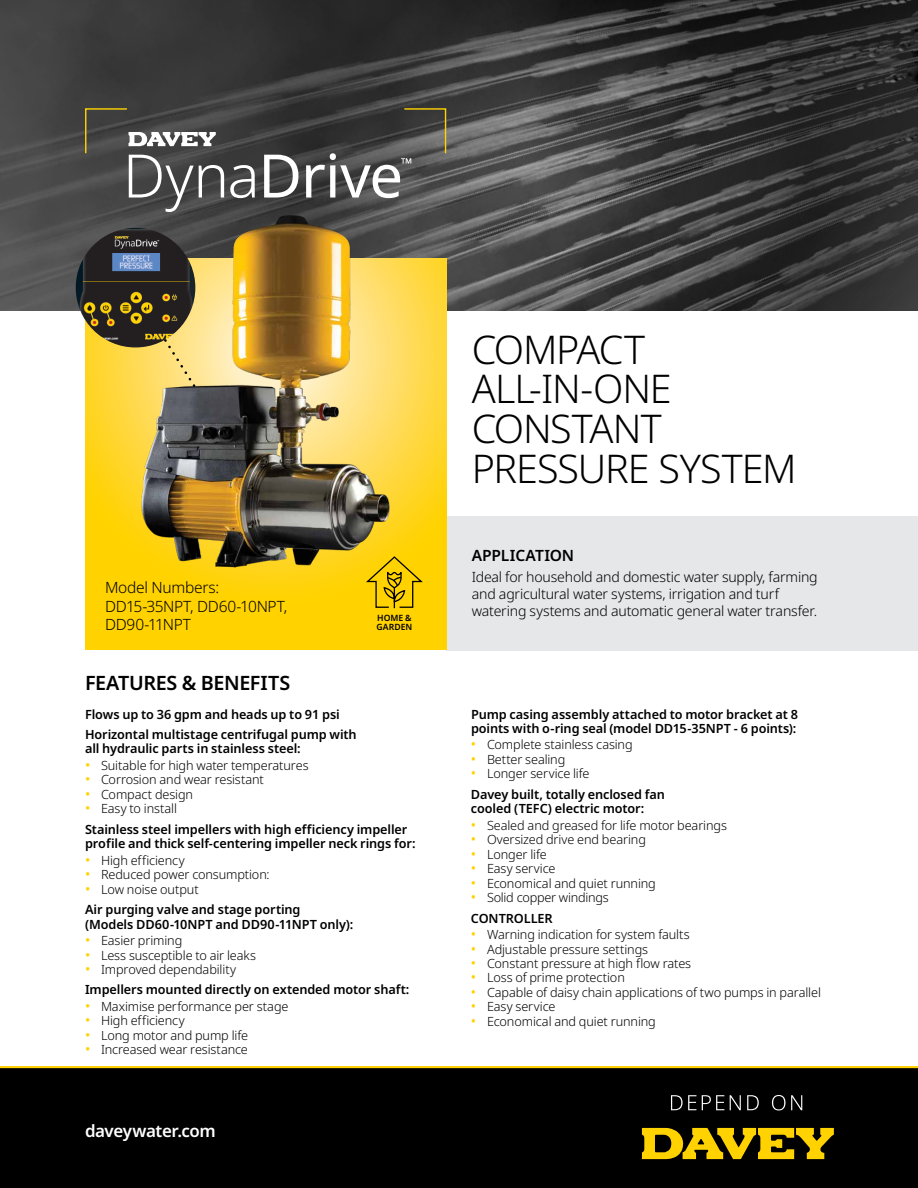
<style>
.page{position:relative;width:918px;height:1188px;background:#fff}
.page>*{position:absolute;margin:0;border:0;box-sizing:border-box;transform-origin:0 0}
.t1{font:300 39.45px/39.5px "Noto Sans";letter-spacing:-.03em;color:#000}
.t2{font:600 19.8px "Noto Sans";letter-spacing:-.02em;color:#000}
.t3{font:600 16.95px "Noto Sans";letter-spacing:-.025em;color:#fff}
.t4{font:300 15.45px/18.6px "Noto Sans";letter-spacing:-.02em;color:#000}
.t5{font:600 15.45px "Noto Sans";letter-spacing:-.01em;color:#000}
.t6{font:300 14.1px/17px "Noto Sans";letter-spacing:-.015em;color:#000}
.t7{font:300 12.75px/20.4px "Noto Sans";letter-spacing:-.01em;color:#000}
.t8{font:600 12.75px/20.4px "Noto Sans";letter-spacing:-.01em;color:#000}
.t9{font:600 8.7px/8.7px "Noto Sans";color:#000}
.s1{font-weight:400;font-size:14.1px;color:#ffd200}
.s2{font-weight:300}
.s3{font-weight:600}
</style>
<div class="page">
<div style="left:0;top:1068px;width:918px;height:120px;background:#000"></div>
<hr style="left:0;top:1066px;width:918px;height:2px;background:#ffd200">
<div style="left:446px;top:516px;width:472px;height:134px;background:#e6e7e8"></div>
<svg style="left:0;top:0;width:918px;height:311px"></svg>
<svg style="left:85px;top:258px;width:361px;height:392px"></svg>
<svg style="left:364px;top:550px;width:60px;height:59px"></svg>
<img style="left:126px;top:206px;width:279px;height:368px">
<svg style="left:230px;top:165px;width:25px;height:33px"></svg>
<svg style="left:264px;top:155px;width:34px;height:43px"></svg>
<svg style="left:84px;top:108px;width:140px;height:104px"></svg>
<svg style="left:306px;top:108px;width:141px;height:90px"></svg>
<img style="left:76px;top:228px;width:119px;height:120px;border-radius:60px">
<svg style="left:642px;top:1128px;width:192px;height:31px"></svg>
<svg style="left:671px;top:1095px;width:25px;height:15px"></svg>
<svg style="left:702px;top:1095px;width:22px;height:15px"></svg>
<svg style="left:730px;top:1095px;width:11px;height:15px"></svg>
<svg style="left:747px;top:1095px;width:12px;height:15px"></svg>
<svg style="left:772px;top:1095px;width:30px;height:15px"></svg>
<p class="t4" style="left:105px;top:579px;width:184px">Model Numbers:<br>DD15-35NPT, DD60-10NPT,<br>DD90-11NPT</p>
<p class="t9" style="left:376px;top:614px;width:37px">HOME &amp;<br>GARDEN</p>
<h2 class="t2" style="left:85px;top:669px;width:207px">FEATURES &amp; BENEFITS</h2>
<p class="t8" style="left:85px;top:704px;width:273px">Flows up to 36 gpm and heads up to 91 psi<br>Horizontal multistage centrifugal pump with</p>
<p class="t8" style="left:85px;top:739px;width:217px">all hydraulic parts in stainless steel:</p>
<p class="t7" style="left:85px;top:755px;width:225px"><span class="s1">•</span> Suitable for high water temperatures</p>
<p class="t7" style="left:85px;top:770px;width:180px"><span class="s1">•</span> Corrosion and wear resistant</p>
<p class="t7" style="left:85px;top:784px;width:110px"><span class="s1">•</span> Compact design</p>
<p class="t8" style="left:85px;top:799px;width:324px"><span class="s1">•</span> <span class="s2">Easy to install<br></span>Stainless steel impellers with high efficiency impeller</p>
<p class="t8" style="left:85px;top:834px;width:332px">profile and thick self-centering impeller neck rings for:</p>
<p class="t7" style="left:85px;top:850px;width:101px"><span class="s1">•</span> High efficiency</p>
<p class="t7" style="left:85px;top:865px;width:186px"><span class="s1">•</span> Reduced power consumption:</p>
<p class="t8" style="left:85px;top:879px;width:217px"><span class="s1">•</span> <span class="s2">Low noise output<br></span>Air purging valve and stage porting</p>
<p class="t8" style="left:85px;top:914px;width:270px">(Models DD60-10NPT and DD90-11NPT only):</p>
<p class="t7" style="left:85px;top:931px;width:99px"><span class="s1">•</span> Easier priming</p>
<p class="t7" style="left:85px;top:945px;width:172px"><span class="s1">•</span> Less susceptible to air leaks</p>
<p class="t8" style="left:85px;top:959px;width:326px"><span class="s1">•</span> <span class="s2">Improved dependability<br></span>Impellers mounted directly on extended motor shaft:</p>
<p class="t7" style="left:85px;top:996px;width:205px"><span class="s1">•</span> Maximise performance per stage</p>
<p class="t7" style="left:85px;top:1011px;width:101px"><span class="s1">•</span> High efficiency</p>
<p class="t7" style="left:85px;top:1025px;width:165px"><span class="s1">•</span> Long motor and pump life</p>
<p class="t7" style="left:85px;top:1040px;width:164px"><span class="s1">•</span> Increased wear resistance</p>
<h3 class="t3" style="left:85px;top:1119px;width:132px">daveywater.com</h3>
<h1 class="t1" style="left:472px;top:331px;width:326px">COMPACT<br>ALL-IN-ONE<br>CONSTANT<br>PRESSURE SYSTEM</h1>
<p class="t5" style="left:472px;top:545px;width:104px">APPLICATION</p>
<p class="t6" style="left:472px;top:569px;width:348px">Ideal for household and domestic water supply, farming and agricultural water systems, irrigation and turf watering systems and automatic general water transfer.</p>
<p class="t8" style="left:471px;top:707px;width:328px;line-height:14.4px">Pump casing assembly attached to motor bracket at 8 points with o-ring seal (model DD15-35NPT - 6 points):</p>
<p class="t7" style="left:471px;top:735px;width:163px"><span class="s1">•</span> Complete stainless casing</p>
<p class="t7" style="left:471px;top:749px;width:96px"><span class="s1">•</span> Better sealing</p>
<p class="t8" style="left:471px;top:764px;width:195px"><span class="s1">•</span> <span class="s2">Longer service life<br></span>Davey built, totally enclosed fan</p>
<p class="t8" style="left:471px;top:799px;width:175px">cooled (TEFC) electric motor:</p>
<p class="t7" style="left:471px;top:815px;width:258px"><span class="s1">•</span> Sealed and greased for life motor bearings</p>
<p class="t7" style="left:471px;top:830px;width:176px"><span class="s1">•</span> Oversized drive end bearing</p>
<p class="t7" style="left:471px;top:844px;width:77px"><span class="s1">•</span> Longer life</p>
<p class="t7" style="left:471px;top:859px;width:86px"><span class="s1">•</span> Easy service</p>
<p class="t7" style="left:471px;top:873px;width:186px"><span class="s1">•</span> Economical and quiet running</p>
<p class="t7" style="left:471px;top:888px;width:139px"><span class="s1">•</span> Solid copper windings<br><span class="s3">CONTROLLER</span></p>
<p class="t7" style="left:471px;top:925px;width:220px"><span class="s1">•</span> Warning indication for system faults</p>
<p class="t7" style="left:471px;top:939px;width:179px"><span class="s1">•</span> Adjustable pressure settings</p>
<p class="t7" style="left:471px;top:953px;width:222px"><span class="s1">•</span> Constant pressure at high flow rates</p>
<p class="t7" style="left:471px;top:968px;width:155px"><span class="s1">•</span> Loss of prime protection</p>
<p class="t7" style="left:471px;top:982px;width:351px"><span class="s1">•</span> Capable of daisy chain applications of two pumps in parallel</p>
<p class="t7" style="left:471px;top:997px;width:86px"><span class="s1">•</span> Easy service</p>
<p class="t7" style="left:471px;top:1011px;width:186px"><span class="s1">•</span> Economical and quiet running</p>
</div>
